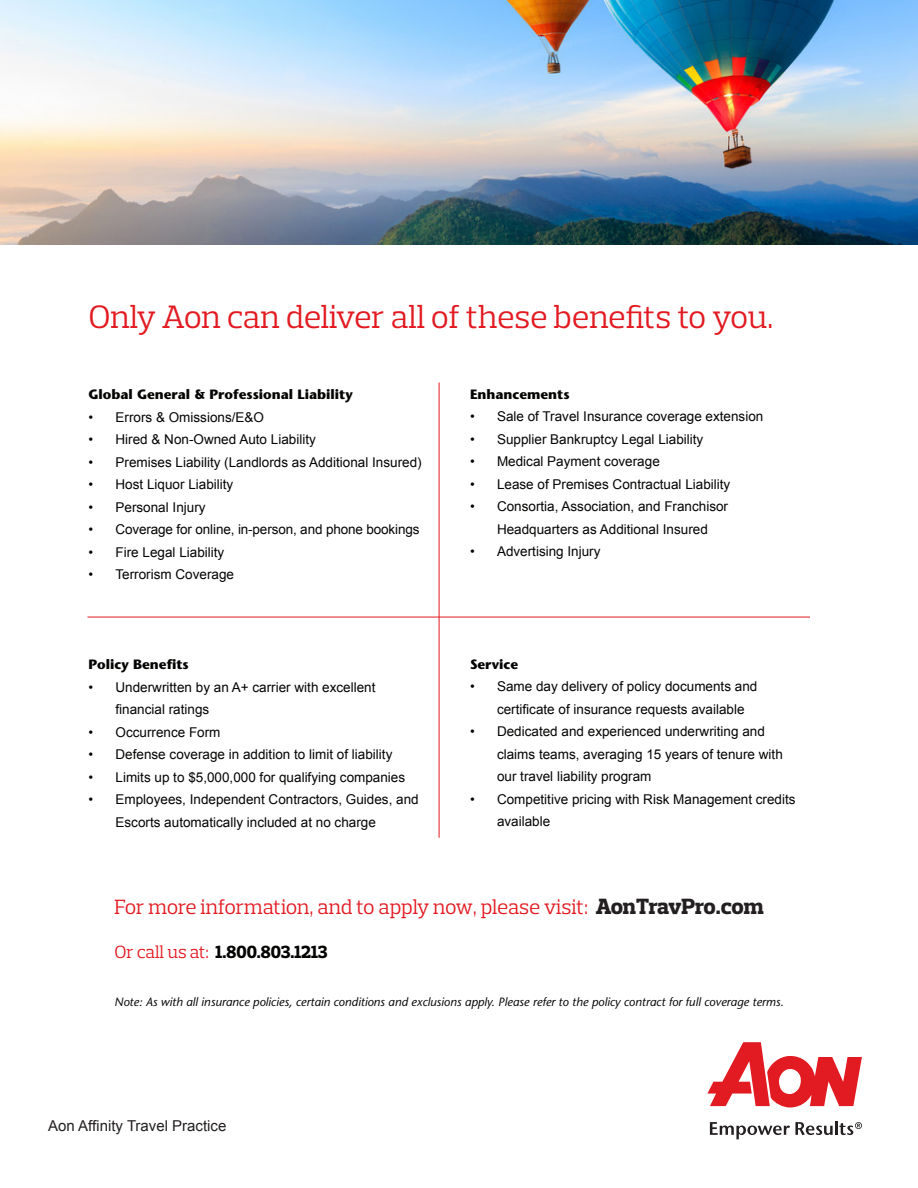
<style>
.page{position:relative;width:918px;height:1188px;background:#fff}
.page>*{position:absolute;margin:0;border:0;box-sizing:border-box;transform-origin:0 0}
.t1{font:33px "Prelo Slab";letter-spacing:-.01em;color:#e21a21}
.t2{font:21px "Prelo Slab";letter-spacing:-.01em;color:#e21a21}
.t3{font:800 18px "Prelo Slab";color:#040503}
.t4{font:15px "Arial";color:#231f20}
.t5{font:13.5px/22.5px "Arial";color:#040503}
.t6{font:700 13.5px "Stone Sans Std";color:#040503}
.t7{font:italic 500 12px "Stone Sans Std";color:#040503}
.s1{font-weight:800;font-size:22.5px;color:#231f20}
.s2{font-weight:400;color:#e21a21}
</style>
<div class="page">
<img style="left:0;top:0;width:918px;height:244px">
<svg style="left:707px;top:1042px;width:155px;height:66px"></svg>
<svg style="left:710px;top:1122px;width:123px;height:17px"></svg>
<hr style="left:835px;top:1121px;width:3px;height:14px;background:#231f20">
<svg style="left:839px;top:1122px;width:23px;height:13px"></svg>
<hr style="left:87px;top:617px;width:723px;height:1px;background:#e21a21">
<hr style="left:439px;top:382px;width:1px;height:456px;background:#e21a21">
<p class="t1" style="left:89px;top:296px;width:686px">Only Aon can deliver all of these benefits to you.</p>
<p class="t6" style="left:89px;top:387px;width:266px">Global General &amp; Professional Liability</p>
<p class="t5" style="left:89px;top:406px;width:177px">• Errors &amp; Omissions/E&amp;O</p>
<p class="t5" style="left:89px;top:429px;width:229px">• Hired &amp; Non-Owned Auto Liability</p>
<p class="t5" style="left:89px;top:451px;width:335px">• Premises Liability (Landlords as Additional Insured)</p>
<p class="t5" style="left:89px;top:474px;width:146px">• Host Liquor Liability</p>
<p class="t5" style="left:89px;top:496px;width:119px">• Personal Injury</p>
<p class="t5" style="left:89px;top:519px;width:333px">• Coverage for online, in-person, and phone bookings</p>
<p class="t5" style="left:89px;top:541px;width:137px">• Fire Legal Liability</p>
<p class="t5" style="left:89px;top:564px;width:147px">• Terrorism Coverage</p>
<p class="t6" style="left:89px;top:657px;width:102px">Policy Benefits</p>
<p class="t5" style="left:116px;top:676px;width:261px;text-indent:-27px">• Underwritten by an A+ carrier with excellent financial ratings</p>
<p class="t5" style="left:89px;top:721px;width:134px">• Occurrence Form</p>
<p class="t5" style="left:89px;top:744px;width:305px">• Defense coverage in addition to limit of liability</p>
<p class="t5" style="left:89px;top:766px;width:318px">• Limits up to $5,000,000 for qualifying companies</p>
<p class="t5" style="left:116px;top:789px;width:305px;text-indent:-27px">• Employees, Independent Contractors, Guides, and<br>Escorts automatically included at no charge</p>
<p class="t6" style="left:470px;top:386px;width:101px">Enhancements</p>
<p class="t5" style="left:470px;top:406px;width:295px">• Sale of Travel Insurance coverage extension</p>
<p class="t5" style="left:470px;top:428px;width:235px">• Supplier Bankruptcy Legal Liability</p>
<p class="t5" style="left:470px;top:451px;width:191px">• Medical Payment coverage</p>
<p class="t5" style="left:470px;top:473px;width:262px">• Lease of Premises Contractual Liability</p>
<p class="t5" style="left:470px;top:496px;width:260px;text-align:center">• Consortia, Association, and Franchisor<br>Headquarters as Additional Insured</p>
<p class="t5" style="left:470px;top:541px;width:132px">• Advertising Injury</p>
<p class="t6" style="left:470px;top:656px;width:50px">Service</p>
<p class="t5" style="left:497px;top:676px;width:262px;text-indent:-27px">• Same day delivery of policy documents and certificate of insurance requests available</p>
<p class="t5" style="left:497px;top:721px;width:287px;text-indent:-27px">• Dedicated and experienced underwriting and claims teams, averaging 15 years of tenure with our travel liability program</p>
<p class="t5" style="left:497px;top:788px;width:300px;text-indent:-27px">• Competitive pricing with Risk Management credits available</p>
<p class="t2" style="left:114px;top:894px;width:651px">For more information, and to apply now, please visit: <span class="s1">AonTravPro.com</span></p>
<p class="t3" style="left:114px;top:940px;width:214px"><span class="s2">Or call us at:</span> 1.800.803.1213</p>
<p class="t7" style="left:114px;top:994px;width:671px">Note: As with all insurance policies, certain conditions and exclusions apply. Please refer to the policy contract for full coverage terms.</p>
<p class="t4" style="left:48px;top:1116px;width:180px">Aon Affinity Travel Practice</p>
</div>
